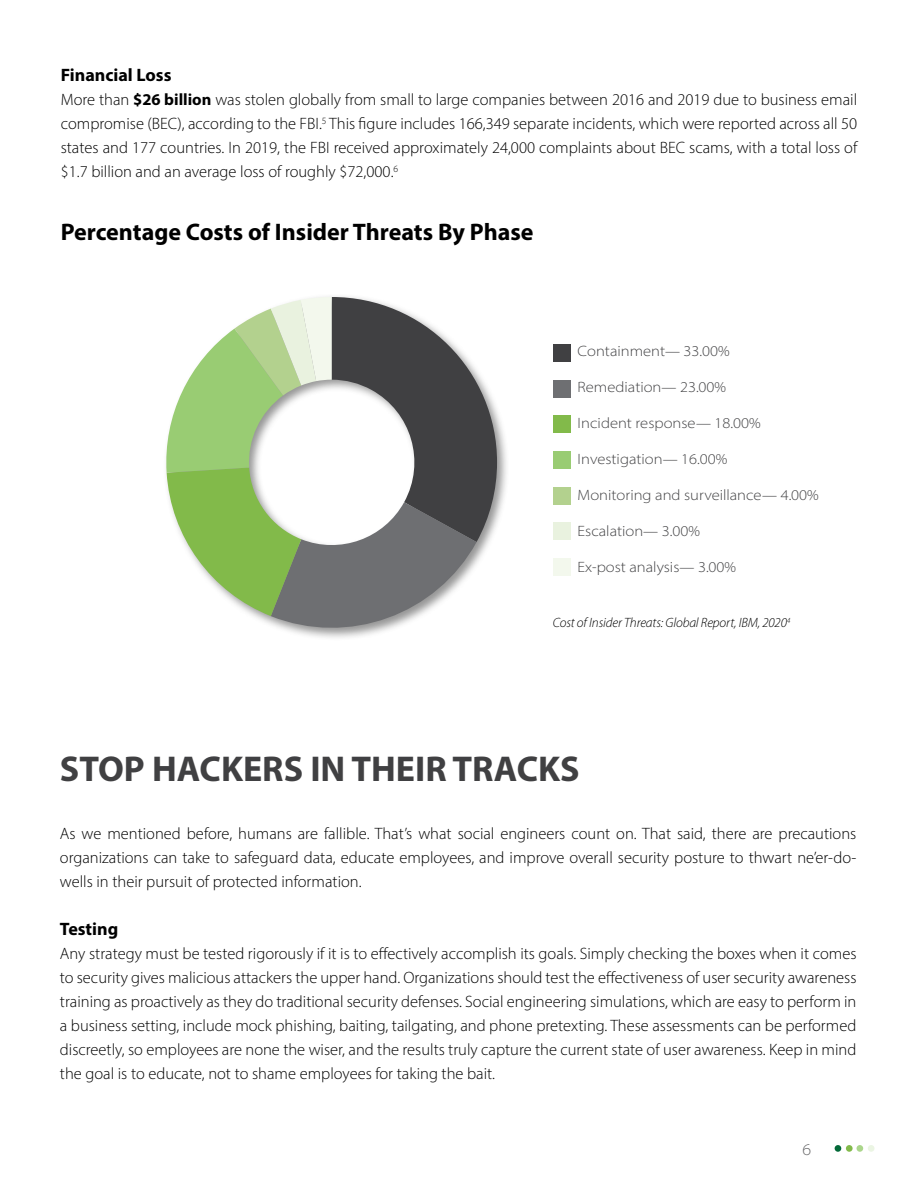
<style>
.page{position:relative;width:918px;height:1188px;background:#fff}
.page>*{position:absolute;margin:0;border:0;box-sizing:border-box;transform-origin:0 0}
.t1{font:700 36px "Myriad Pro";color:#404042}
.t2{font:700 24px "Myriad Pro";color:#000}
.t3{font:700 18px "Myriad Pro";color:#000}
.t4{font:300 16.5px/24px "Myriad Pro";color:#000;text-align:justify}
.t5{font:300 semi-expanded 16.5px "Myriad Pro";color:#666668}
.t6{font:300 semi-expanded 15px "Myriad Pro";color:#404042}
.t7{font:italic 300 13.5px "Myriad Pro";letter-spacing:-.01em;color:#000}
.s1{font-weight:700}
</style>
<div class="page">
<div style="left:856px;top:1145px;width:7px;height:7px;background:#abd68c;border-radius:50%"></div>
<div style="left:868px;top:1145px;width:7px;height:7px;background:#ebf5e3;border-radius:50%"></div>
<div style="left:835px;top:1145px;width:6px;height:7px;background:#036938;border-radius:50%"></div>
<div style="left:846px;top:1145px;width:7px;height:7px;background:#82ba4a;border-radius:50%"></div>
<div style="left:163px;top:294px;width:347px;height:347px;background:#737373;opacity:.75"></div>
<svg style="left:163px;top:297px;width:334px;height:344px"></svg>
<div style="left:553px;top:344px;width:18px;height:18px;background:#404042"></div>
<div style="left:553px;top:380px;width:18px;height:18px;background:#6e6f72"></div>
<div style="left:553px;top:416px;width:18px;height:17px;background:#82ba4a"></div>
<div style="left:553px;top:451px;width:18px;height:18px;background:#99cc73"></div>
<div style="left:553px;top:487px;width:18px;height:18px;background:#b3d18e"></div>
<div style="left:553px;top:522px;width:18px;height:18px;background:#e9f2df"></div>
<div style="left:553px;top:558px;width:18px;height:18px;background:#f3f8ed"></div>
<p class="t3" style="left:61px;top:63px;width:112px">Financial Loss</p>
<p class="t4" style="left:61px;top:87px;width:798px">More than <span class="s1">$26 billion</span> was stolen globally from small to large companies between 2016 and 2019 due to business email compromise (BEC), according to the FBI.<sup>5</sup> This figure includes 166,349 separate incidents, which were reported across all 50 states and 177 countries. In 2019, the FBI received approximately 24,000 complaints about BEC scams, with a total loss of $1.7 billion and an average loss of roughly $72,000.<sup>6</sup></p>
<h2 class="t2" style="left:61px;top:217px;width:474px">Percentage Costs of Insider Threats By Phase</h2>
<p class="t6" style="left:578px;top:341px;width:153px">Containment— 33.00%</p>
<p class="t6" style="left:578px;top:377px;width:150px">Remediation— 23.00%</p>
<p class="t6" style="left:578px;top:413px;width:184px">Incident response— 18.00%</p>
<p class="t6" style="left:578px;top:449px;width:151px">Investigation— 16.00%</p>
<p class="t6" style="left:578px;top:485px;width:243px">Monitoring and surveillance— 4.00%</p>
<p class="t6" style="left:578px;top:521px;width:124px">Escalation— 3.00%</p>
<p class="t6" style="left:578px;top:557px;width:160px">Ex-post analysis— 3.00%</p>
<p class="t7" style="left:553px;top:615px;width:239px">Cost of Insider Threats: Global Report, IBM, 2020<sup>4</sup></p>
<h1 class="t1" style="left:60px;top:746px;width:521px">STOP HACKERS IN THEIR TRACKS</h1>
<p class="t4" style="left:60px;top:821px;width:798px">As we mentioned before, humans are fallible. That’s what social engineers count on. That said, there are precautions organizations can take to safeguard data, educate employees, and improve overall security posture to thwart ne’er-do&shy;wells in their pursuit of protected information.</p>
<p class="t3" style="left:60px;top:917px;width:60px">Testing</p>
<p class="t4" style="left:60px;top:941px;width:798px">Any strategy must be tested rigorously if it is to effectively accomplish its goals. Simply checking the boxes when it comes to security gives malicious attackers the upper hand. Organizations should test the effectiveness of user security awareness training as proactively as they do traditional security defenses. Social engineering simulations, which are easy to perform in a business setting, include mock phishing, baiting, tailgating, and phone pretexting. These assessments can be performed discreetly, so employees are none the wiser, and the results truly capture the current state of user awareness. Keep in mind the goal is to educate, not to shame employees for taking the bait.</p>
<p class="t5" style="left:802px;top:1139px;width:10px">6</p>
</div>
